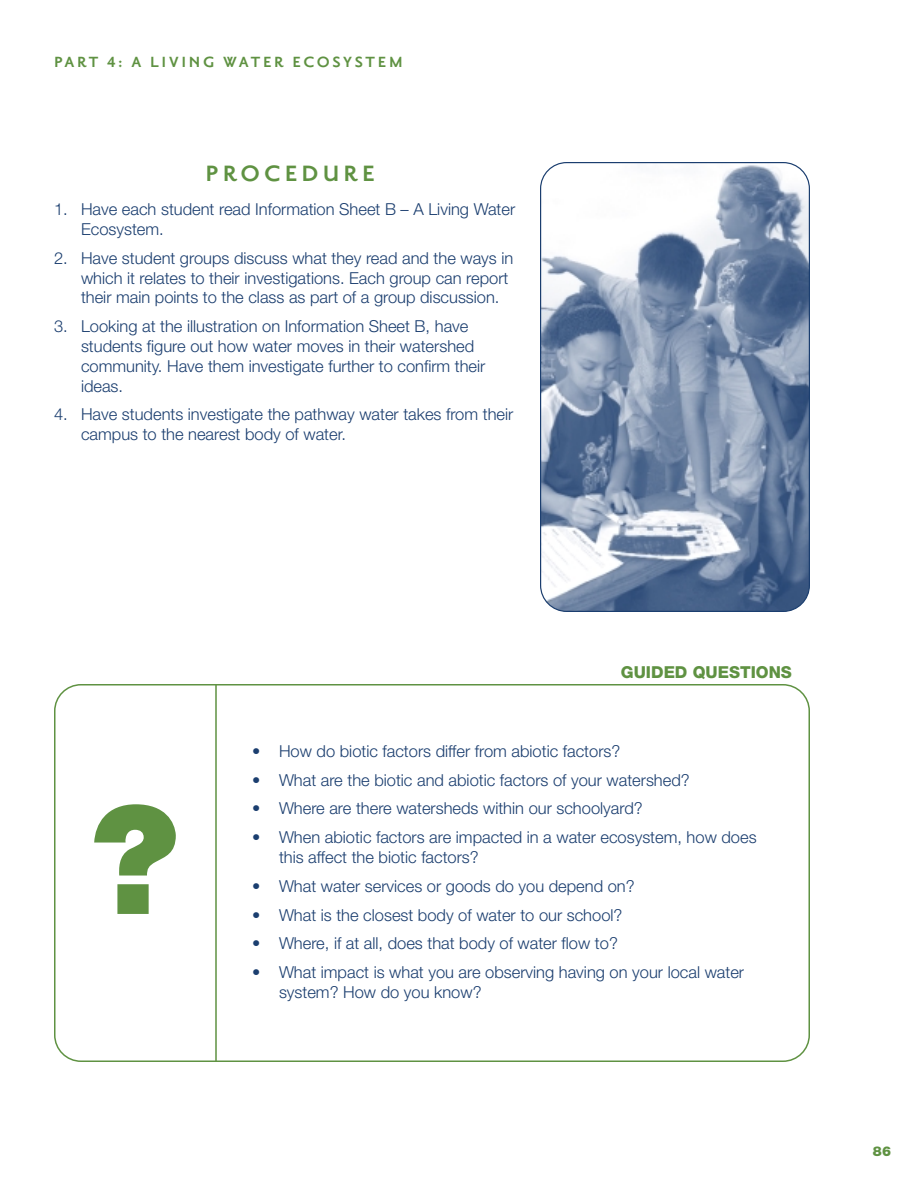
<style>
.page{position:relative;width:918px;height:1188px;background:#fff}
.page>*{position:absolute;margin:0;border:0;box-sizing:border-box;transform-origin:0 0}
.t1{font:900 150px "Helvetica Neue";color:#5f9242}
.t2{font:700 27px "Priori San";letter-spacing:.15em;color:#5f9242}
.t3{font:700 18px "Priori San";letter-spacing:.15em;color:#5f9242}
.t4{font:300 16.5px/19.8px "Helvetica Neue";color:#1b3e6f}
.t5{font:800 16.5px "Helvetica Neue";color:#5f9242}
.t6{font:900 13.5px "Helvetica Neue";color:#5f9242}
</style>
<div class="page">
<svg style="left:54px;top:684px;width:756px;height:378px"></svg>
<hr style="left:215px;top:684px;width:2px;height:378px;background:#5f9242">
<svg style="left:540px;top:162px;width:270px;height:450px"></svg>
<p class="t3" style="left:54px;top:50px;width:350px">PART 4: A LIVING WATER ECOSYSTEM</p>
<h2 class="t2" style="left:206px;top:156px;width:171px">PROCEDURE</h2>
<p class="t4" style="left:81px;top:201px;width:436px;text-indent:-27px">1. Have each student read Information Sheet B – A Living Water<br>Ecosystem.</p>
<p class="t4" style="left:81px;top:250px;width:434px;text-indent:-27px">2. Have student groups discuss what they read and the ways in which it relates to their investigations. Each group can report their main points to the class as part of a group discussion.</p>
<p class="t4" style="left:81px;top:318px;width:406px;text-indent:-27px">3. Looking at the illustration on Information Sheet B, have students figure out how water moves in their watershed community. Have them investigate further to confirm their ideas.</p>
<p class="t4" style="left:81px;top:406px;width:434px;text-indent:-27px">4. Have students investigate the pathway water takes from their campus to the nearest body of water.</p>
<h1 class="t1" style="left:92px;top:807px;width:88px">?</h1>
<p class="t5" style="left:621px;top:666px;width:173px">GUIDED QUESTIONS</p>
<p class="t4" style="left:252px;top:742px;width:370px">• How do biotic factors differ from abiotic factors?</p>
<p class="t4" style="left:252px;top:771px;width:439px">• What are the biotic and abiotic factors of your watershed?</p>
<p class="t4" style="left:252px;top:800px;width:392px">• Where are there watersheds within our schoolyard?</p>
<p class="t4" style="left:279px;top:829px;width:479px;text-indent:-27px">• When abiotic factors are impacted in a water ecosystem, how does this affect the biotic factors?</p>
<p class="t4" style="left:252px;top:877px;width:384px">• What water services or goods do you depend on?</p>
<p class="t4" style="left:252px;top:906px;width:372px">• What is the closest body of water to our school?</p>
<p class="t4" style="left:252px;top:935px;width:367px">• Where, if at all, does that body of water flow to?</p>
<p class="t4" style="left:279px;top:964px;width:467px;text-indent:-27px">• What impact is what you are observing having on your local water system? How do you know?</p>
<p class="t6" style="left:873px;top:1146px;width:20px">86</p>
</div>
